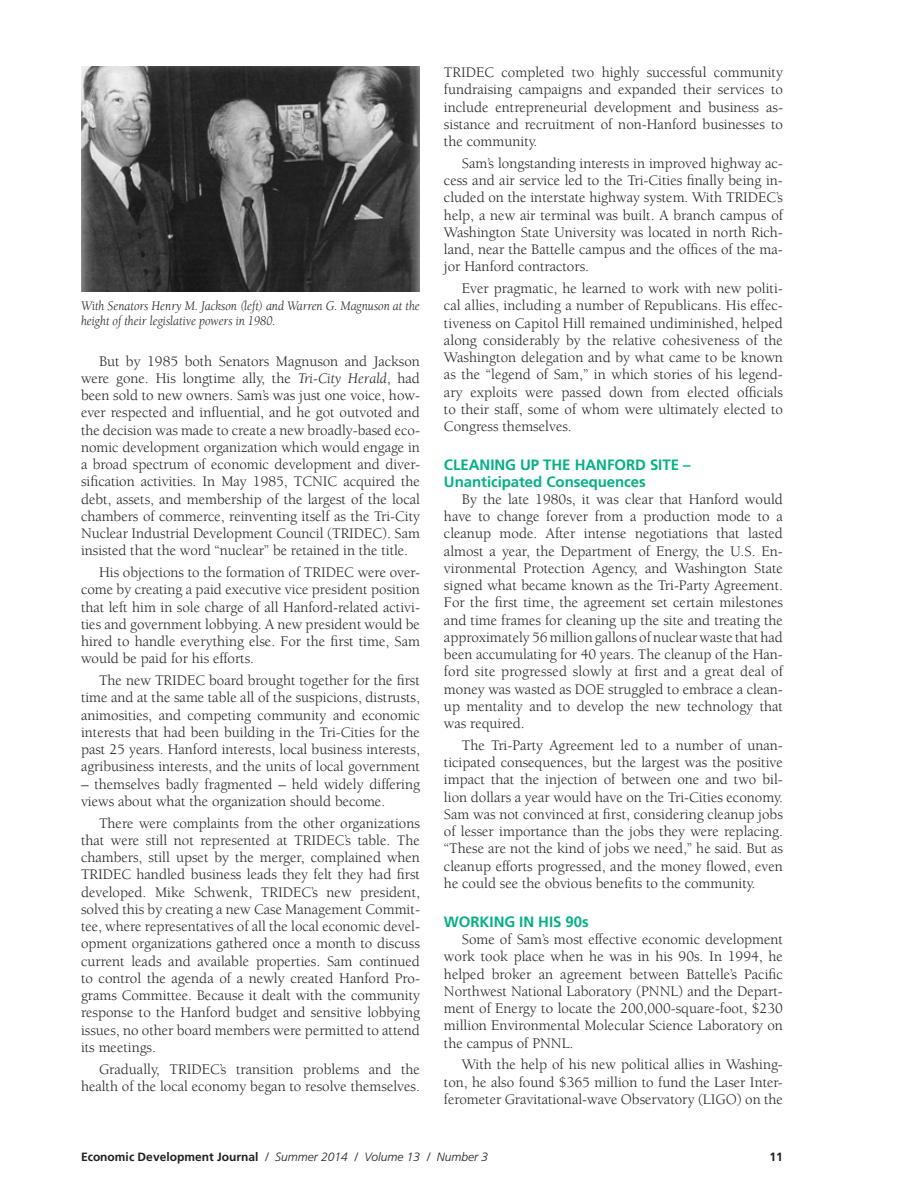
<style>
.page{position:relative;width:918px;height:1188px;background:#fff}
.page>*{position:absolute;margin:0;border:0;box-sizing:border-box;transform-origin:0 0}
.t1{font:15px/17.2px "Berkeley";color:#231f20;text-align:justify}
.t2{font:700 15px/16.5px "Frutiger";letter-spacing:-.005em;color:#05b085}
.t3{font:italic 13.5px/15px "Berkeley";color:#231f20;scale:.95 1}
.t4{font:italic 300 12px "Frutiger";color:#231f20}
.t5{font:700 12px "Frutiger";color:#231f20}
.s1{font-style:italic}
.s2{font-weight:700;font-style:normal}
</style>
<div class="page">
<img style="left:81px;top:66px;width:339px;height:226px">
<p class="t3" style="left:81px;top:299px;width:358px">With Senators Henry M. Jackson (left) and Warren G. Magnuson at the height of their legislative powers in 1980.</p>
<p class="t1" style="left:81px;top:353px;width:341px;text-indent:18px">But by 1985 both Senators Magnuson and Jackson were gone. His longtime ally, the <span class="s1">Tri-City Herald</span>, had been sold to new owners. Sam’s was just one voice, how&shy;ever respected and influential, and he got outvoted and the decision was made to create a new broadly-based eco&shy;nomic development organization which would engage in a broad spectrum of economic development and diver&shy;sification activities. In May 1985, TCNIC acquired the debt, assets, and membership of the largest of the local chambers of commerce, reinventing itself as the Tri-City Nuclear Industrial Development Council (TRIDEC). Sam insisted that the word “nuclear” be retained in the title.</p>
<p class="t1" style="left:81px;top:564px;width:341px">His objections to the formation of TRIDEC were over&shy;come by creating a paid executive vice president position that left him in sole charge of all Hanford-related activi&shy;ties and government lobbying. A new president would be hired to handle everything else. For the first time, Sam would be paid for his efforts.</p>
<p class="t1" style="left:81px;top:672px;width:341px;text-indent:18px">The new TRIDEC board brought together for the first time and at the same table all of the suspicions, distrusts, animosities, and competing community and economic interests that had been building in the Tri-Cities for the past 25 years. Hanford interests, local business interests, agribusiness interests, and the units of local government</p>
<p class="t1" style="left:81px;top:776px;width:340px">– themselves badly fragmented – held widely differing views about what the organization should become.</p>
<p class="t1" style="left:81px;top:815px;width:341px;text-indent:18px">There were complaints from the other organizations that were still not represented at TRIDEC’s table. The chambers, still upset by the merger, complained when TRIDEC handled business leads they felt they had first developed. Mike Schwenk, TRIDEC’s new president, solved this by creating a new Case Management Commit&shy;tee, where representatives of all the local economic devel&shy;opment organizations gathered once a month to discuss current leads and available properties. Sam continued to control the agenda of a newly created Hanford Pro&shy;grams Committee. Because it dealt with the community response to the Hanford budget and sensitive lobbying issues, no other board members were permitted to attend its meetings.</p>
<p class="t1" style="left:81px;top:1061px;width:341px;text-align:right">Gradually, TRIDEC’s transition problems and the health of the local economy began to resolve themselves.</p>
<p class="t1" style="left:444px;top:64px;width:341px">TRIDEC completed two highly successful community fundraising campaigns and expanded their services to include entrepreneurial development and business as&shy;sistance and recruitment of non-Hanford businesses to the community.</p>
<p class="t1" style="left:444px;top:155px;width:341px;text-indent:18px">Sam’s longstanding interests in improved highway ac&shy;cess and air service led to the Tri-Cities finally being in&shy;cluded on the interstate highway system. With TRIDEC’s help, a new air terminal was built. A branch campus of Washington State University was located in north Rich&shy;land, near the Battelle campus and the offices of the ma&shy;jor Hanford contractors.</p>
<p class="t1" style="left:444px;top:280px;width:341px;text-indent:18px">Ever pragmatic, he learned to work with new politi&shy;cal allies, including a number of Republicans. His effec&shy;tiveness on Capitol Hill remained undiminished, helped along considerably by the relative cohesiveness of the Washington delegation and by what came to be known as the “legend of Sam,” in which stories of his legend&shy;ary exploits were passed down from elected officials to their staff, some of whom were ultimately elected to Congress themselves.</p>
<p class="t2" style="left:444px;top:457px;width:248px">Cleaning Up the Hanford Site –<br>Unanticipated Consequences</p>
<p class="t1" style="left:444px;top:491px;width:341px;text-indent:18px">By the late 1980s, it was clear that Hanford would have to change forever from a production mode to a cleanup mode. After intense negotiations that lasted almost a year, the Department of Energy, the U.S. En&shy;vironmental Protection Agency, and Washington State signed what became known as the Tri-Party Agreement.<br>For the first time, the agreement set certain milestones and time frames for cleaning up the site and treating the approximately 56 million gallons of nuclear waste that had been accumulating for 40 years. The cleanup of the Han&shy;ford site progressed slowly at first and a great deal of money was wasted as DOE struggled to embrace a clean&shy;up mentality and to develop the new technology that was required.</p>
<p class="t1" style="left:444px;top:737px;width:341px;text-indent:18px">The Tri-Party Agreement led to a number of unan&shy;ticipated consequences, but the largest was the positive impact that the injection of between one and two bil&shy;lion dollars a year would have on the Tri-Cities economy.<br>Sam was not convinced at first, considering cleanup jobs of lesser importance than the jobs they were replacing. “These are not the kind of jobs we need,” he said. But as cleanup efforts progressed, and the money flowed, even he could see the obvious benefits to the community.</p>
<p class="t2" style="left:444px;top:913px;width:146px">Working in h is 90s</p>
<p class="t1" style="left:444px;top:931px;width:341px;text-indent:18px">Some of Sam’s most effective economic development work took place when he was in his 90s. In 1994, he helped broker an agreement between Battelle’s Pacific Northwest National Laboratory (PNNL) and the Depart&shy;ment of Energy to locate the 200,000-square-foot, $230 million Environmental Molecular Science Laboratory on the campus of PNNL.</p>
<p class="t1" style="left:444px;top:1056px;width:341px;text-indent:18px">With the help of his new political allies in Washing&shy;ton, he also found $365 million to fund the Laser Inter&shy;ferometer Gravitational-wave Observatory (LIGO) on the</p>
<p class="t4" style="left:81px;top:1150px;width:409px"><span class="s2">Economic Development Journal</span> / Summer 2014 / Volume 13 / Number 3</p>
<p class="t5" style="left:770px;top:1150px;width:15px">11</p>
</div>
